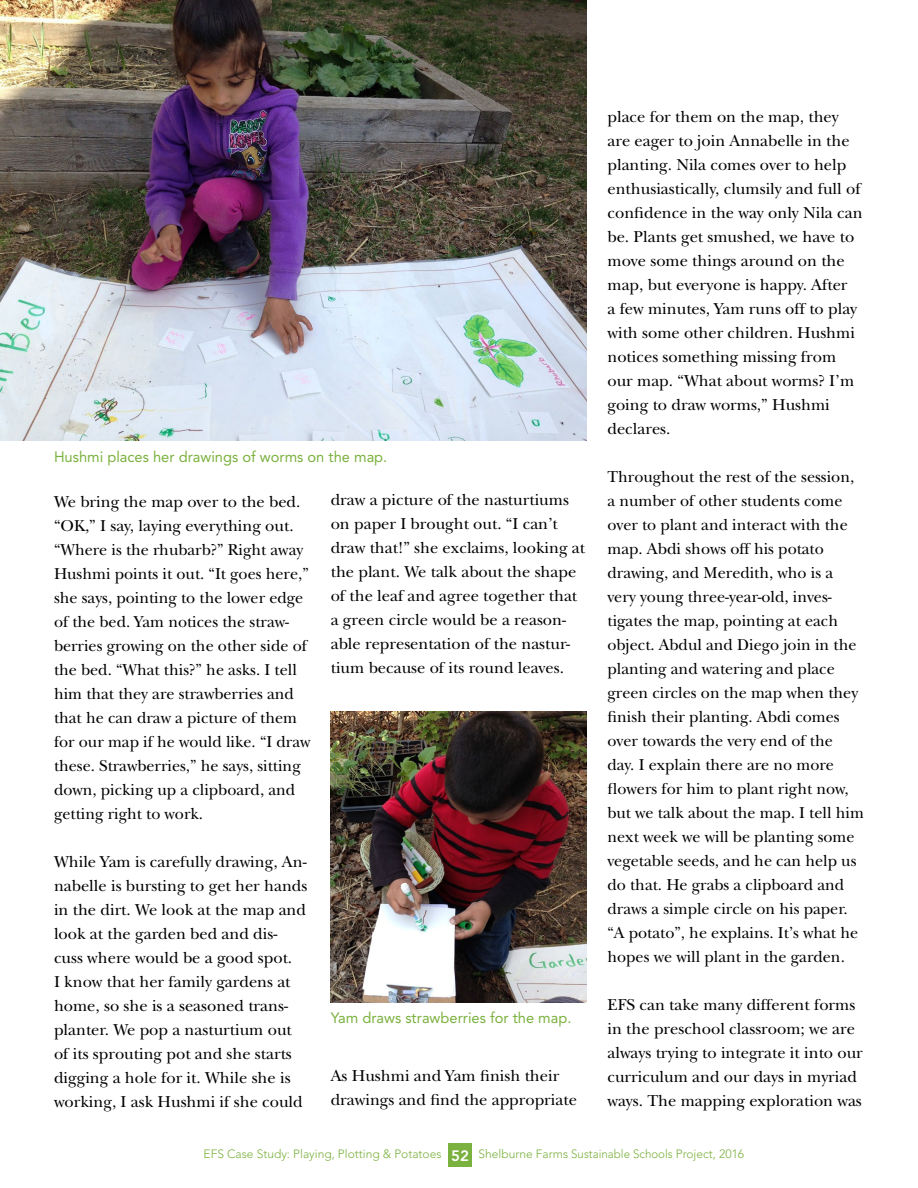
<style>
.page{position:relative;width:918px;height:1188px;background:#fff}
.page>*{position:absolute;margin:0;border:0;box-sizing:border-box;transform-origin:0 0}
.t1{font:16.5px/24px "New Baskerville";color:#000}
.t2{font:15px "Avenir";color:#7bb13e}
.t3{font:300 12px "Avenir";color:#7bb13e}
.s1{font-weight:800;font-size:15px;color:#fff}
</style>
<div class="page">
<img style="left:0;top:0;width:587px;height:440px">
<img style="left:330px;top:712px;width:257px;height:291px">
<div style="left:448px;top:1143px;width:24px;height:24px;background:#7bb13e"></div>
<p class="t2" style="left:54px;top:448px;width:335px">Hushmi places her drawings of worms on the map.</p>
<p class="t1" style="left:54px;top:489px;width:258px">We bring the map over to the bed. “OK,” I say, laying everything out. “Where is the rhubarb?” Right away Hushmi points it out. “It goes here,” she says, pointing to the lower edge of the bed. Yam notices the straw&shy;berries growing on the other side of the bed. “What this?” he asks. I tell him that they are strawberries and that he can draw a picture of them for our map if he would like. “I draw these. Strawberries,” he says, sitting down, picking up a clipboard, and getting right to work.</p>
<p class="t1" style="left:54px;top:849px;width:255px">While Yam is carefully drawing, An&shy;nabelle is bursting to get her hands in the dirt. We look at the map and look at the garden bed and dis&shy;cuss where would be a good spot.<br>I know that her family gardens at home, so she is a seasoned trans&shy;planter. We pop a nasturtium out of its sprouting pot and she starts digging a hole for it. While she is working, I ask Hushmi if she could</p>
<p class="t1" style="left:331px;top:487px;width:256px">draw a picture of the nasturtiums on paper I brought out. “I can’t draw that!” she exclaims, looking at the plant. We talk about the shape of the leaf and agree together that a green circle would be a reason&shy;able representation of the nastur&shy;tium because of its round leaves.</p>
<p class="t2" style="left:331px;top:1009px;width:242px">Yam draws strawberries for the map.</p>
<p class="t1" style="left:331px;top:1063px;width:248px">As Hushmi and Yam finish their drawings and find the appropriate</p>
<p class="t1" style="left:608px;top:104px;width:257px">place for them on the map, they are eager to join Annabelle in the planting. Nila comes over to help enthusiastically, clumsily and full of confidence in the way only Nila can be. Plants get smushed, we have to move some things around on the map, but everyone is happy. After<br>a few minutes, Yam runs off to play with some other children. Hushmi notices something missing from our map. “What about worms? I’m going to draw worms,” Hushmi declares.</p>
<p class="t1" style="left:608px;top:464px;width:258px">Throughout the rest of the session, a number of other students come over to plant and interact with the map. Abdi shows off his potato drawing, and Meredith, who is a very young three-year-old, inves&shy;tigates the map, pointing at each object. Abdul and Diego join in the planting and watering and place green circles on the map when they finish their planting. Abdi comes over towards the very end of the day. I explain there are no more flowers for him to plant right now, but we talk about the map. I tell him next week we will be planting some vegetable seeds, and he can help us do that. He grabs a clipboard and draws a simple circle on his paper. “A potato”, he explains. It’s what he hopes we will plant in the garden.</p>
<p class="t1" style="left:608px;top:992px;width:257px">EFS can take many different forms in the preschool classroom; we are always trying to integrate it into our curriculum and our days in myriad ways. The mapping exploration was</p>
<p class="t3" style="left:204px;top:1147px;width:542px">EFS Case Study: Playing, Plotting &amp; Potatoes <span class="s1">52</span> Shelburne Farms Sustainable Schools Project, 2016</p>
</div>
